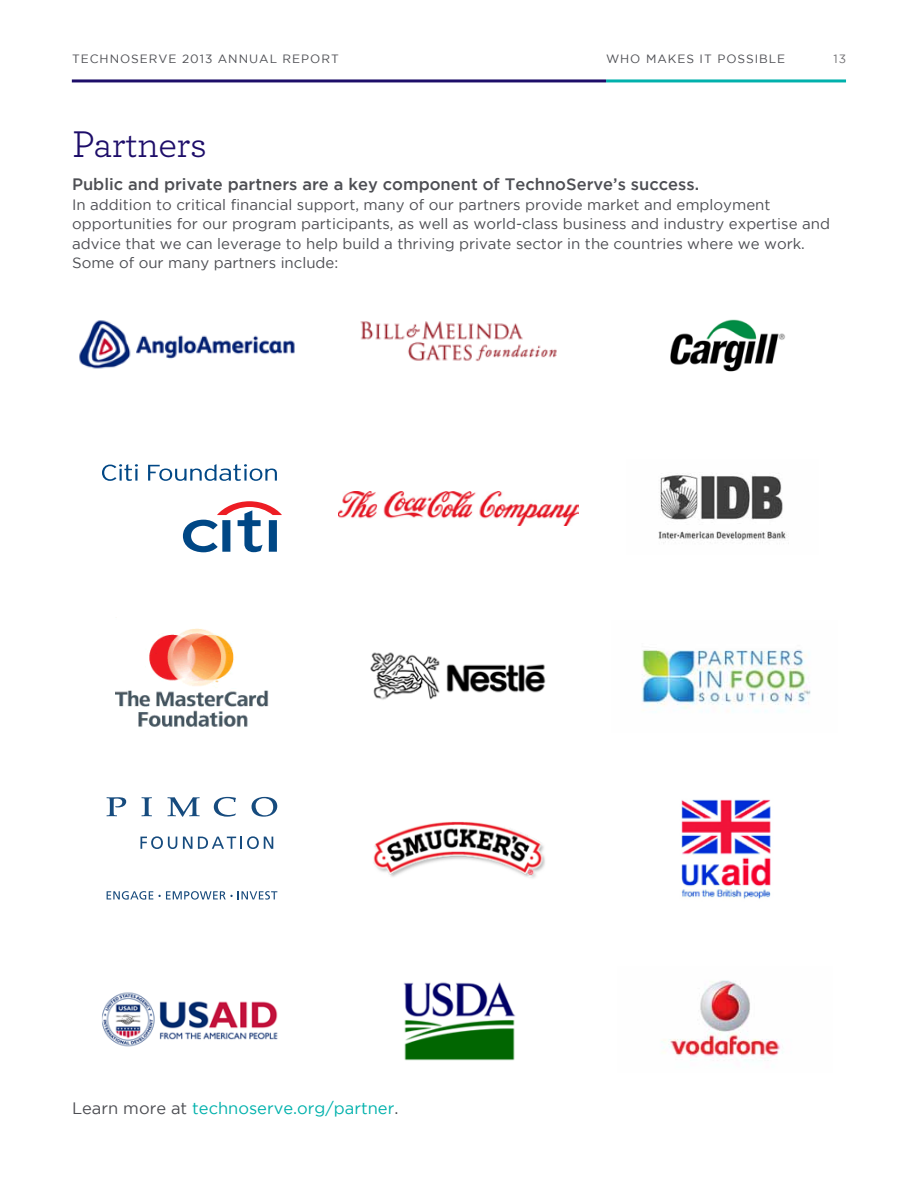
<style>
.page{position:relative;width:918px;height:1188px;background:#fff}
.page>*{position:absolute;margin:0;border:0;box-sizing:border-box;transform-origin:0 0}
.t1{font:39px "Archer";letter-spacing:-.01em;color:#1d0d69}
.t2{font:500 16.5px "Gotham";color:#4d4e53}
.t3{font:16.5px "Gotham";color:#00b1ac}
.t4{font:15px/19.5px "Gotham";color:#4d4e53}
.t5{font:12px "Gotham";letter-spacing:.08em;color:#4d4e53}
.t6{font:12px "Gotham";color:#717073}
.s1{color:#4d4e53}
</style>
<div class="page">
<hr style="left:606px;top:79px;width:240px;height:3px;background:#00b1ac">
<hr style="left:72px;top:79px;width:534px;height:3px;background:#1d0d69">
<img style="left:360px;top:321px;width:197px;height:40px">
<img style="left:116px;top:628px;width:152px;height:99px">
<img style="left:102px;top:992px;width:176px;height:55px">
<img style="left:670px;top:319px;width:115px;height:53px">
<img style="left:370px;top:652px;width:176px;height:48px">
<img style="left:404px;top:982px;width:112px;height:79px">
<img style="left:79px;top:320px;width:216px;height:49px">
<img style="left:339px;top:491px;width:240px;height:34px">
<img style="left:658px;top:473px;width:131px;height:70px">
<img style="left:641px;top:649px;width:170px;height:63px">
<img style="left:373px;top:821px;width:172px;height:57px">
<img style="left:681px;top:799px;width:90px;height:100px">
<img style="left:661px;top:980px;width:122px;height:81px">
<svg style="left:107px;top:797px;width:19px;height:19px"></svg>
<svg style="left:142px;top:797px;width:10px;height:19px"></svg>
<svg style="left:168px;top:797px;width:32px;height:20px"></svg>
<svg style="left:214px;top:797px;width:22px;height:20px"></svg>
<svg style="left:252px;top:797px;width:25px;height:20px"></svg>
<svg style="left:140px;top:836px;width:37px;height:13px"></svg>
<svg style="left:183px;top:837px;width:9px;height:12px"></svg>
<svg style="left:198px;top:836px;width:75px;height:13px"></svg>
<svg style="left:107px;top:891px;width:170px;height:9px"></svg>
<svg style="left:183px;top:501px;width:99px;height:51px"></svg>
<svg style="left:102px;top:464px;width:36px;height:17px"></svg>
<svg style="left:148px;top:464px;width:129px;height:17px"></svg>
<p class="t5" style="left:72px;top:52px;width:268px">TECHNOSERVE 2013 ANNUAL REPORT</p>
<p class="t5" style="left:606px;top:52px;width:181px">WHO MAKES IT POSSIBLE</p>
<p class="t6" style="left:833px;top:52px;width:14px">13</p>
<h1 class="t1" style="left:72px;top:117px;width:136px">Partners</h1>
<p class="t2" style="left:72px;top:175px;width:629px">Public and private partners are a key component of TechnoServe’s success.</p>
<p class="t4" style="left:72px;top:194px;width:759px">In addition to critical financial support, many of our partners provide market and employment opportunities for our program participants, as well as world-class business and industry expertise and advice that we can leverage to help build a thriving private sector in the countries where we work.<br>Some of our many partners include:</p>
<p class="t3" style="left:72px;top:1099px;width:328px"><span class="s1">Learn more at</span> technoserve.org/partner<span class="s1">.</span></p>
</div>
